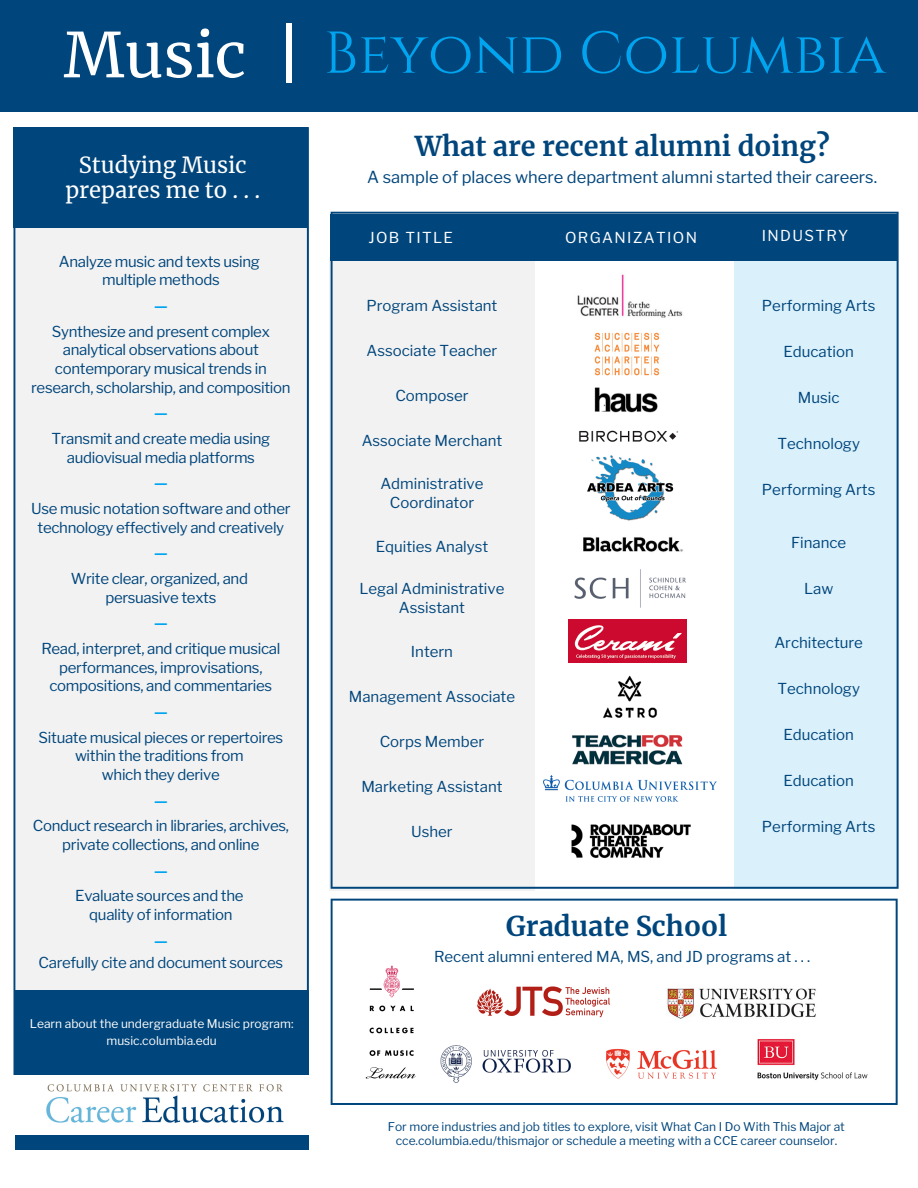
<style>
.page{position:relative;width:918px;height:1188px;background:#fff}
.page>*{position:absolute;margin:0;border:0;box-sizing:border-box;transform-origin:0 0}
.t1{font:58.8px "Cinzel";color:#00a4ef}
.t2{font:700 27px "Merriweather";color:#00457b}
.t3{font:22.05px/25.3px "Merriweather";color:#fff;text-align:center}
.t4{font:16.5px "Libre Franklin";color:#00457b}
.t5{font:15px/18.6px "Libre Franklin";letter-spacing:-.02em;color:#00457b;text-align:center}
.t6{font:15px/19.2px "Libre Franklin";color:#00457b;text-align:center}
.t7{font:15px "Libre Franklin";letter-spacing:.09em;color:#fff}
.t8{font:700 15px "Libre Franklin";color:#00a4ef}
.t9{font:12px/14.7px "Libre Franklin";color:#00457b;text-align:center}
.t10{font:12px/16.8px "Libre Franklin";color:#fff;text-align:center}
.s1{font-family:"Merriweather";font-size:61.65px;color:#fff}
</style>
<div class="page">
<div style="left:15px;top:127px;width:292px;height:880px;background:#f2f2f2"></div>
<div style="left:14px;top:127px;width:294px;height:101px;background:#00457b"></div>
<div style="left:15px;top:990px;width:293px;height:159px;background:#00457b"></div>
<div style="left:14px;top:1075px;width:294px;height:59px;background:#fff"></div>
<img style="left:46px;top:1084px;width:238px;height:39px">
<div style="left:0;top:0;width:918px;height:112px;background:#00457b"></div>
<svg style="left:331px;top:899px;width:567px;height:206px"></svg>
<svg style="left:331px;top:212px;width:568px;height:677px"></svg>
<div style="left:331px;top:214px;width:567px;height:47px;background:#00457b"></div>
<img style="left:569px;top:269px;width:122px;height:55px">
<img style="left:587px;top:324px;width:81px;height:59px">
<img style="left:559px;top:383px;width:136px;height:35px">
<img style="left:550px;top:419px;width:155px;height:38px">
<img style="left:587px;top:455px;width:87px;height:66px">
<img style="left:572px;top:529px;width:118px;height:31px">
<img style="left:571px;top:558px;width:118px;height:60px">
<img style="left:568px;top:619px;width:118px;height:43px">
<img style="left:582px;top:667px;width:96px;height:56px">
<img style="left:571px;top:723px;width:113px;height:51px">
<img style="left:543px;top:776px;width:174px;height:26px">
<img style="left:566px;top:813px;width:130px;height:55px">
<img style="left:358px;top:956px;width:68px;height:129px">
<img style="left:426px;top:1035px;width:165px;height:55px">
<img style="left:605px;top:1033px;width:114px;height:63px">
<img style="left:476px;top:983px;width:135px;height:37px">
<img style="left:752px;top:1031px;width:122px;height:60px">
<img style="left:667px;top:983px;width:152px;height:40px">
<h1 class="t1" style="left:64px;top:16px;width:824px"><span class="s1">Music |</span> Beyond Columbia</h1>
<h3 class="t3" style="left:65px;top:152px;width:196px">Studying Music prepares me to . . .</h3>
<p class="t5" style="left:59px;top:252px;width:203px">Analyze music and texts using multiple methods</p>
<p class="t8" style="left:154px;top:297px;width:15px">—</p>
<p class="t5" style="left:31px;top:322px;width:261px">Synthesize and present complex analytical observations about contemporary musical trends in research, scholarship, and composition</p>
<p class="t8" style="left:154px;top:404px;width:15px">—</p>
<p class="t5" style="left:51px;top:429px;width:220px">Transmit and create media using audiovisual media platforms</p>
<p class="t8" style="left:154px;top:474px;width:15px">—</p>
<p class="t5" style="left:31px;top:499px;width:261px">Use music notation software and other technology effectively and creatively</p>
<p class="t8" style="left:154px;top:544px;width:15px">—</p>
<p class="t5" style="left:71px;top:569px;width:179px">Write clear, organized, and persuasive texts</p>
<p class="t8" style="left:154px;top:614px;width:15px">—</p>
<p class="t5" style="left:41px;top:639px;width:241px">Read, interpret, and critique musical performances, improvisations, compositions, and commentaries</p>
<p class="t8" style="left:154px;top:702px;width:15px">—</p>
<p class="t5" style="left:39px;top:728px;width:246px">Situate musical pieces or repertoires within the traditions from<br>which they derive</p>
<p class="t8" style="left:154px;top:791px;width:15px">—</p>
<p class="t5" style="left:33px;top:817px;width:258px">Conduct research in libraries, archives, private collections, and online</p>
<p class="t8" style="left:154px;top:861px;width:15px">—</p>
<p class="t5" style="left:75px;top:887px;width:170px">Evaluate sources and the quality of information</p>
<p class="t8" style="left:154px;top:931px;width:15px">—</p>
<p class="t5" style="left:39px;top:954px;width:246px">Carefully cite and document sources</p>
<p class="t10" style="left:30px;top:1015px;width:265px">Learn about the undergraduate Music program: music.columbia.edu</p>
<h2 class="t2" style="left:415px;top:129px;width:416px">What are recent alumni doing?</h2>
<p class="t4" style="left:367px;top:167px;width:511px">A sample of places where department alumni started their careers.</p>
<p class="t7" style="left:368px;top:228px;width:86px">JOB TITLE</p>
<p class="t7" style="left:565px;top:228px;width:134px">ORGANIZATION</p>
<p class="t7" style="left:762px;top:227px;width:88px">INDUSTRY</p>
<p class="t6" style="left:366px;top:296px;width:132px">Program Assistant</p>
<p class="t6" style="left:367px;top:341px;width:132px">Associate Teacher</p>
<p class="t6" style="left:395px;top:386px;width:75px">Composer</p>
<p class="t6" style="left:362px;top:431px;width:142px">Associate Merchant</p>
<p class="t6" style="left:380px;top:474px;width:105px">Administrative<br>Coordinator</p>
<p class="t6" style="left:376px;top:537px;width:114px">Equities Analyst</p>
<p class="t6" style="left:360px;top:579px;width:146px">Legal Administrative<br>Assistant</p>
<p class="t5" style="left:411px;top:643px;width:44px">Intern</p>
<p class="t6" style="left:349px;top:687px;width:168px">Management Associate</p>
<p class="t6" style="left:380px;top:732px;width:106px">Corps Member</p>
<p class="t6" style="left:361px;top:777px;width:143px">Marketing Assistant</p>
<p class="t5" style="left:411px;top:823px;width:43px">Usher</p>
<h2 class="t2" style="left:506px;top:909px;width:223px">Graduate School</h2>
<p class="t6" style="left:762px;top:296px;width:115px">Performing Arts</p>
<p class="t6" style="left:783px;top:342px;width:72px">Education</p>
<p class="t5" style="left:798px;top:388px;width:43px">Music</p>
<p class="t6" style="left:777px;top:434px;width:84px">Technology</p>
<p class="t6" style="left:762px;top:480px;width:115px">Performing Arts</p>
<p class="t6" style="left:791px;top:533px;width:57px">Finance</p>
<p class="t5" style="left:804px;top:579px;width:31px">Law</p>
<p class="t6" style="left:774px;top:633px;width:90px">Architecture</p>
<p class="t6" style="left:777px;top:679px;width:84px">Technology</p>
<p class="t6" style="left:783px;top:725px;width:72px">Education</p>
<p class="t6" style="left:783px;top:771px;width:72px">Education</p>
<p class="t6" style="left:762px;top:817px;width:115px">Performing Arts</p>
<p class="t6" style="left:434px;top:947px;width:378px">Recent alumni entered MA, MS, and JD programs at . . .</p>
<p class="t9" style="left:388px;top:1119px;width:459px">For more industries and job titles to explore, visit What Can I Do With This Major at cce.columbia.edu/thismajor or schedule a meeting with a CCE career counselor.</p>
</div>
